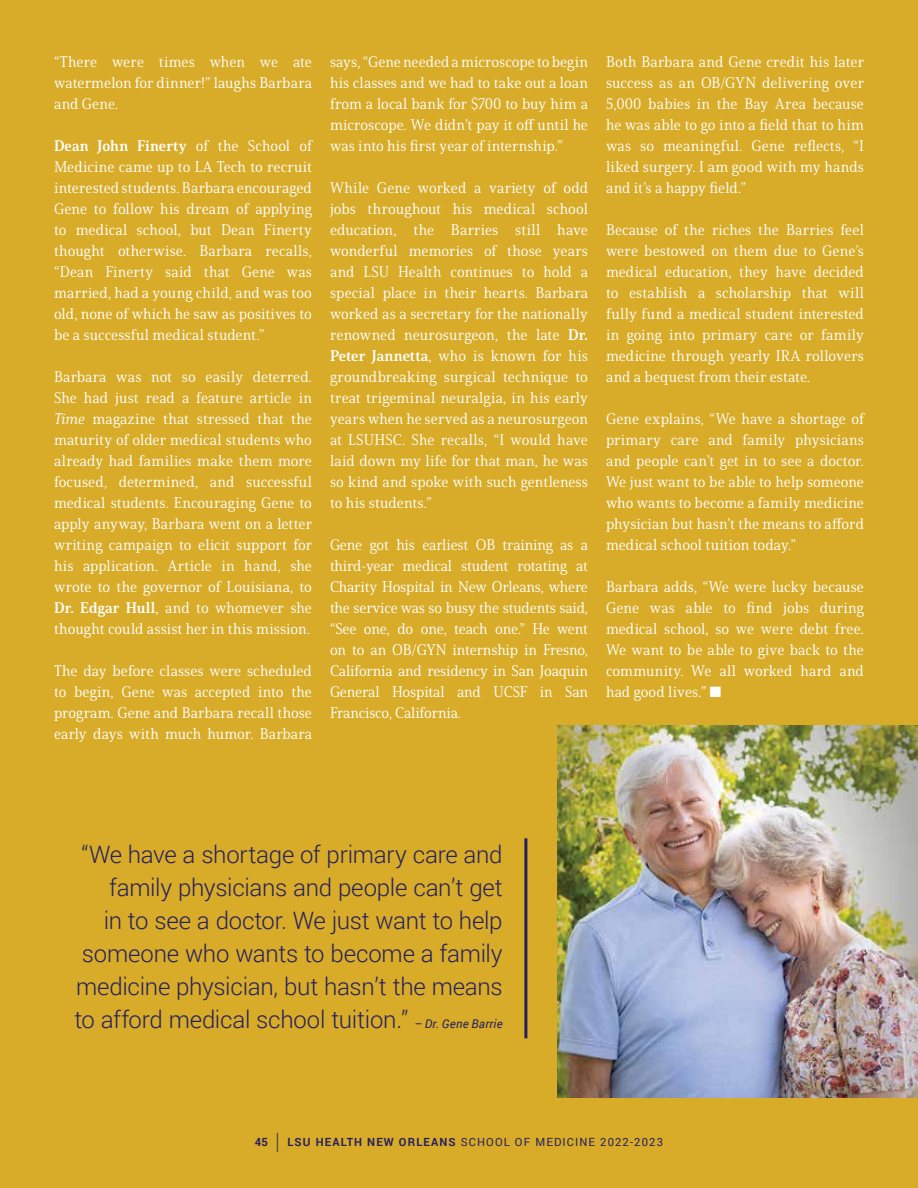
<style>
.page{position:relative;width:918px;height:1188px;background:#d8ab28}
.page>*{position:absolute;margin:0;border:0;box-sizing:border-box;transform-origin:0 0}
.t1{font:300 24px/33px "Roboto";letter-spacing:-.01em;color:#25215e;text-align:right}
.t2{font:15px/21px "Solitas Serif Nor Reg";letter-spacing:.005em;color:#fff;text-align:justify}
.t3{font:15px "Solitas Serif Nor Bol";letter-spacing:.01em;color:#fff}
.t4{font:11.25px "Roboto";letter-spacing:.1em;color:#25215e}
.s1{font-family:"Solitas Serif Nor Reg"}
.s2{font-family:"Solitas Serif Nor Reg It"}
.s3{font-family:"Solitas Serif Nor Bol"}
.s4{font-weight:400;font-style:italic;font-size:12px}
.s5{font-weight:700}
.s6{font-size:22.5px}
</style>
<div class="page">
<hr style="left:524px;top:838px;width:3px;height:200px;background:#25215e">
<img style="left:557px;top:726px;width:361px;height:371px">
<p class="t2" style="left:54px;top:51px;width:259px">“There were times when we ate watermelon for dinner!” laughs Barbara and Gene.</p>
<p class="t3" style="left:54px;top:136px;width:260px">Dean John Finerty <span class="s1">of the School of</span></p>
<p class="t2" style="left:54px;top:156px;width:260px">Medicine came up to LA Tech to recruit interested students. Barbara encouraged Gene to follow his dream of applying to medical school, but Dean Finerty thought otherwise. Barbara recalls, “Dean Finerty said that Gene was married, had a young child, and was too old, none of which he saw as positives to be a successful medical student.”</p>
<p class="t2" style="left:54px;top:366px;width:260px">Barbara was not so easily deterred.<br>She had just read a feature article in <span class="s2">Time</span> magazine that stressed that the maturity of older medical students who already had families make them more focused, determined, and successful medical students. Encouraging Gene to apply anyway, Barbara went on a letter writing campaign to elicit support for his application. Article in hand, she wrote to the governor of Louisiana, to <span class="s3">Dr. Edgar Hull</span>, and to whomever she thought could assist her in this mission.</p>
<p class="t2" style="left:54px;top:660px;width:260px">The day before classes were scheduled to begin, Gene was accepted into the program. Gene and Barbara recall those early days with much humor. Barbara</p>
<p class="t2" style="left:330px;top:51px;width:260px">says, “Gene needed a microscope to begin his classes and we had to take out a loan from a local bank for $700 to buy him a microscope. We didn’t pay it off until he was into his first year of internship.”</p>
<p class="t2" style="left:330px;top:177px;width:260px">While Gene worked a variety of odd jobs throughout his medical school education, the Barries still have wonderful memories of those years and LSU Health continues to hold a special place in their hearts. Barbara worked as a secretary for the nationally renowned neurosurgeon, the late <span class="s3">Dr.<br>Peter Jannetta</span>, who is known for his groundbreaking surgical technique to treat trigeminal neuralgia, in his early years when he served as a neurosurgeon at LSUHSC. She recalls, “I would have laid down my life for that man, he was so kind and spoke with such gentleness to his students.”</p>
<p class="t2" style="left:330px;top:534px;width:260px">Gene got his earliest OB training as a third-year medical student rotating at Charity Hospital in New Orleans, where the service was so busy the students said, “See one, do one, teach one.” He went on to an OB/GYN internship in Fresno, California and residency in San Joaquin General Hospital and UCSF in San Francisco, California.</p>
<p class="t2" style="left:606px;top:51px;width:260px">Both Barbara and Gene credit his later success as an OB/GYN delivering over 5,000 babies in the Bay Area because he was able to go into a field that to him was so meaningful. Gene reflects, “I liked surgery. I am good with my hands and it’s a happy field.”</p>
<p class="t2" style="left:606px;top:219px;width:260px">Because of the riches the Barries feel were bestowed on them due to Gene’s medical education, they have decided to establish a scholarship that will fully fund a medical student interested in going into primary care or family medicine through yearly IRA rollovers and a bequest from their estate.</p>
<p class="t2" style="left:606px;top:408px;width:260px">Gene explains, “We have a shortage of primary care and family physicians and people can’t get in to see a doctor.<br>We just want to be able to help someone who wants to become a family medicine physician but hasn’t the means to afford medical school tuition today.”</p>
<p class="t2" style="left:606px;top:576px;width:260px">Barbara adds, “We were lucky because Gene was able to find jobs during medical school, so we were debt free.<br>We want to be able to give back to the community. We all worked hard and had good lives.” ■</p>
<p class="t1" style="left:74px;top:838px;width:430px">“We have a shortage of primary care and family physicians and people can’t get<br>in to see a doctor. We just want to help someone who wants to become a family medicine physician, but hasn’t the means to afford medical school tuition.” <span class="s4">– Dr. Gene Barrie</span></p>
<p class="t4" style="left:255px;top:1134px;width:410px"><span class="s5">45</span> <span class="s6">|</span> <span class="s5">LSU HEALTH NEW ORLEANS</span> SCHOOL OF MEDICINE 2022-2023</p>
</div>
